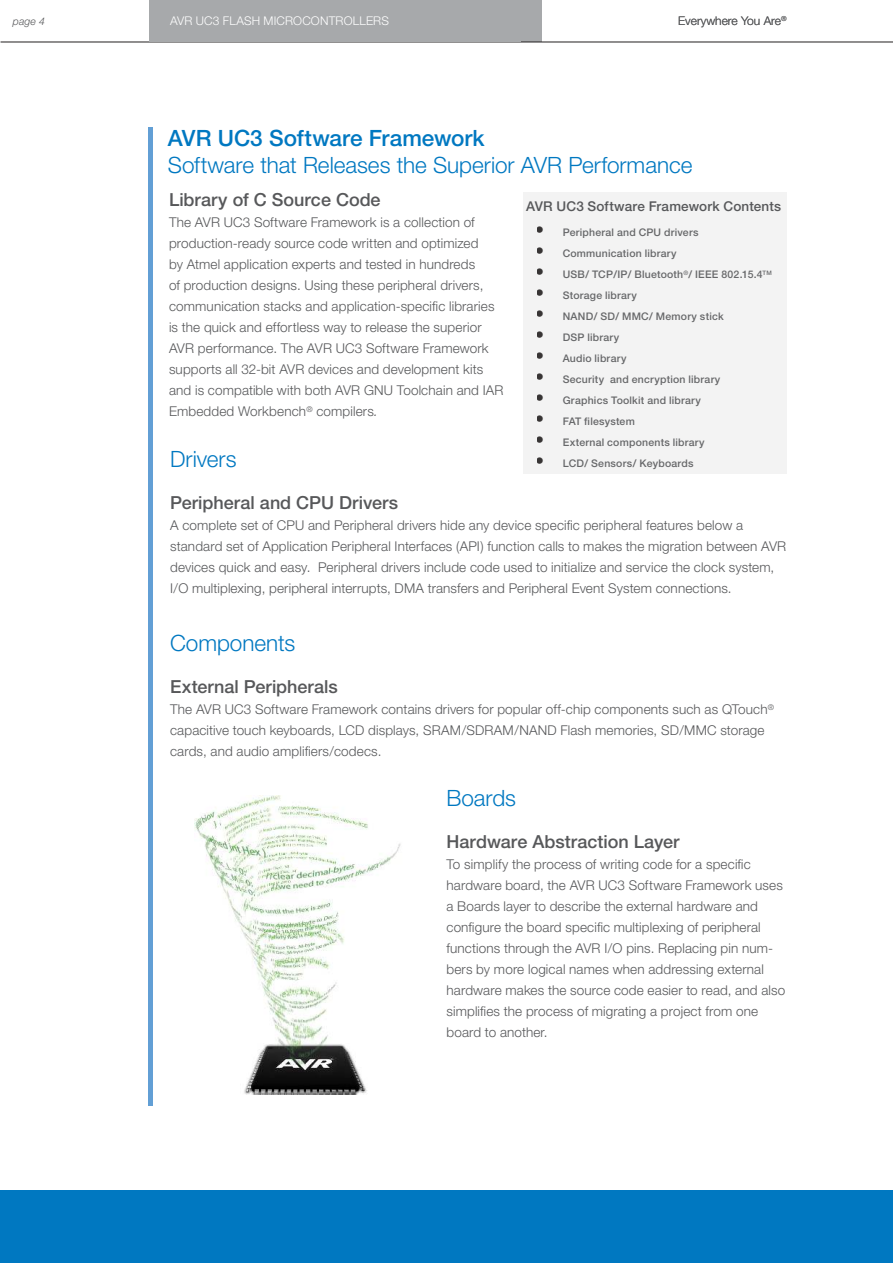
<style>
.page{position:relative;width:893px;height:1263px;background:#fff}
.page>*{position:absolute;margin:0;border:0;box-sizing:border-box;transform-origin:0 0}
.t1{font:300 22.5px "Helvetica Neue";color:#0078c1}
.t2{font:500 22.5px "Helvetica Neue";color:#0078c1}
.t3{font:500 18px "Helvetica Neue";color:#57585a}
.t4{font:300 13.5px/21px "Helvetica Neue";letter-spacing:.01em;color:#57585a}
.t5{font:500 13.5px "Helvetica Neue";letter-spacing:.01em;color:#57585a}
.t6{font:300 12px "Helvetica Neue";letter-spacing:.015em;color:#fff}
.t7{font:300 12px "Helvetica Neue";color:#57585a}
.t8{font:500 10.5px "Helvetica Neue";letter-spacing:.02em;color:#57585a}
.t9{font:italic 300 10.5px "Helvetica Neue";color:#57585a}
.s1{font-style:italic}
.s2{font-size:18px;color:#221f1f}
</style>
<div class="page">
<div style="left:170px;top:0;width:372px;height:42px;background:#a7a9ab"></div>
<div style="left:0;top:1191px;width:893px;height:72px;background:#0078c1"></div>
<hr style="left:1px;top:42px;width:892px;height:1px;background:#221f1f">
<div style="left:149px;top:0;width:372px;height:42px;background:#a7a9ab"></div>
<hr style="left:149px;top:128px;width:4px;height:978px;background:#629fd5">
<div style="left:523px;top:192px;width:264px;height:282px;background:#f3f3f3"></div>
<img style="left:195px;top:795px;width:206px;height:299px">
<p class="t9" style="left:13px;top:18px;width:34px">page 4</p>
<p class="t6" style="left:170px;top:16px;width:197px">MCU SMART BATTERY SOLUTIONS</p>
<p class="t7" style="left:678px;top:16px;width:110px">Everywhere You Are<sup>®</sup></p>
<p class="t6" style="left:170px;top:16px;width:220px">AVR UC3 FLASH MICROCONTROLLERS</p>
<h1 class="t2" style="left:168px;top:129px;width:318px">AVR UC3 Software Framework</h1>
<h1 class="t1" style="left:168px;top:156px;width:526px">Software that Releases the Superior AVR Performance</h1>
<h2 class="t3" style="left:169px;top:193px;width:213px">Library of C Source Code</h2>
<p class="t4" style="left:169px;top:213px;width:336px">The AVR UC3 Software Framework is a collection of production-ready source code written and optimized<br>by Atmel application experts and tested in hundreds<br>of production designs. Using these peripheral drivers, communication stacks and application-specific libraries is the quick and effortless way to release the superior AVR performance. The AVR UC3 Software Framework supports all 32-bit AVR devices and development kits and is compatible with both AVR GNU Toolchain and IAR Embedded Workbench<sup>®</sup> compilers<span class="s1">.</span></p>
<h1 class="t1" style="left:170px;top:451px;width:68px">Drivers</h1>
<h2 class="t3" style="left:170px;top:496px;width:229px">Peripheral and CPU Drivers</h2>
<p class="t4" style="left:170px;top:516px;width:618px">A complete set of CPU and Peripheral drivers hide any device specific peripheral features below a standard set of Application Peripheral Interfaces (API) function calls to makes the migration between AVR devices quick and easy. Peripheral drivers include code used to initialize and service the clock system, I/O multiplexing, peripheral interrupts, DMA transfers and Peripheral Event System connections.</p>
<p class="t5" style="left:526px;top:201px;width:256px">AVR UC3 Software Framework Contents</p>
<p class="t8" style="left:536px;top:229px;width:164px"><span class="s2">•</span> Peripheral and CPU drivers</p>
<p class="t8" style="left:536px;top:250px;width:142px"><span class="s2">•</span> Communication library</p>
<p class="t8" style="left:536px;top:271px;width:238px"><span class="s2">•</span> USB/ TCP/IP/ Bluetooth<sup>®</sup>/ IEEE 802.15.4<sup>TM</sup></p>
<p class="t8" style="left:536px;top:292px;width:103px"><span class="s2">•</span> Storage library</p>
<p class="t8" style="left:536px;top:313px;width:190px"><span class="s2">•</span> NAND/ SD/ MMC/ Memory stick</p>
<p class="t8" style="left:536px;top:334px;width:85px"><span class="s2">•</span> DSP library</p>
<p class="t8" style="left:536px;top:355px;width:92px"><span class="s2">•</span> Audio library</p>
<p class="t8" style="left:536px;top:376px;width:186px"><span class="s2">•</span> Security and encryption library</p>
<p class="t8" style="left:536px;top:397px;width:167px"><span class="s2">•</span> Graphics Toolkit and library</p>
<p class="t8" style="left:536px;top:418px;width:101px"><span class="s2">•</span> FAT filesystem</p>
<p class="t8" style="left:536px;top:439px;width:170px"><span class="s2">•</span> External components library</p>
<p class="t8" style="left:536px;top:460px;width:159px"><span class="s2">•</span> LCD/ Sensors/ Keyboards</p>
<h1 class="t1" style="left:170px;top:634px;width:127px">Components</h1>
<h2 class="t3" style="left:170px;top:680px;width:169px">External Peripherals</h2>
<p class="t4" style="left:170px;top:700px;width:606px">The AVR UC3 Software Framework contains drivers for popular off-chip components such as QTouch<sup>® </sup>capacitive touch keyboards, LCD displays, SRAM/SDRAM/NAND Flash memories, SD/MMC storage cards, and audio amplifiers/codecs.</p>
<h1 class="t1" style="left:446px;top:789px;width:71px">Boards</h1>
<h2 class="t3" style="left:446px;top:835px;width:234px">Hardware Abstraction Layer</h2>
<p class="t4" style="left:446px;top:855px;width:340px">To simplify the process of writing code for a specific hardware board, the AVR UC3 Software Framework uses a Boards layer to describe the external hardware and configure the board specific multiplexing of peripheral functions through the AVR I/O pins. Replacing pin num&shy;bers by more logical names when addressing external hardware makes the source code easier to read, and also simplifies the process of migrating a project from one board to another.</p>
</div>
